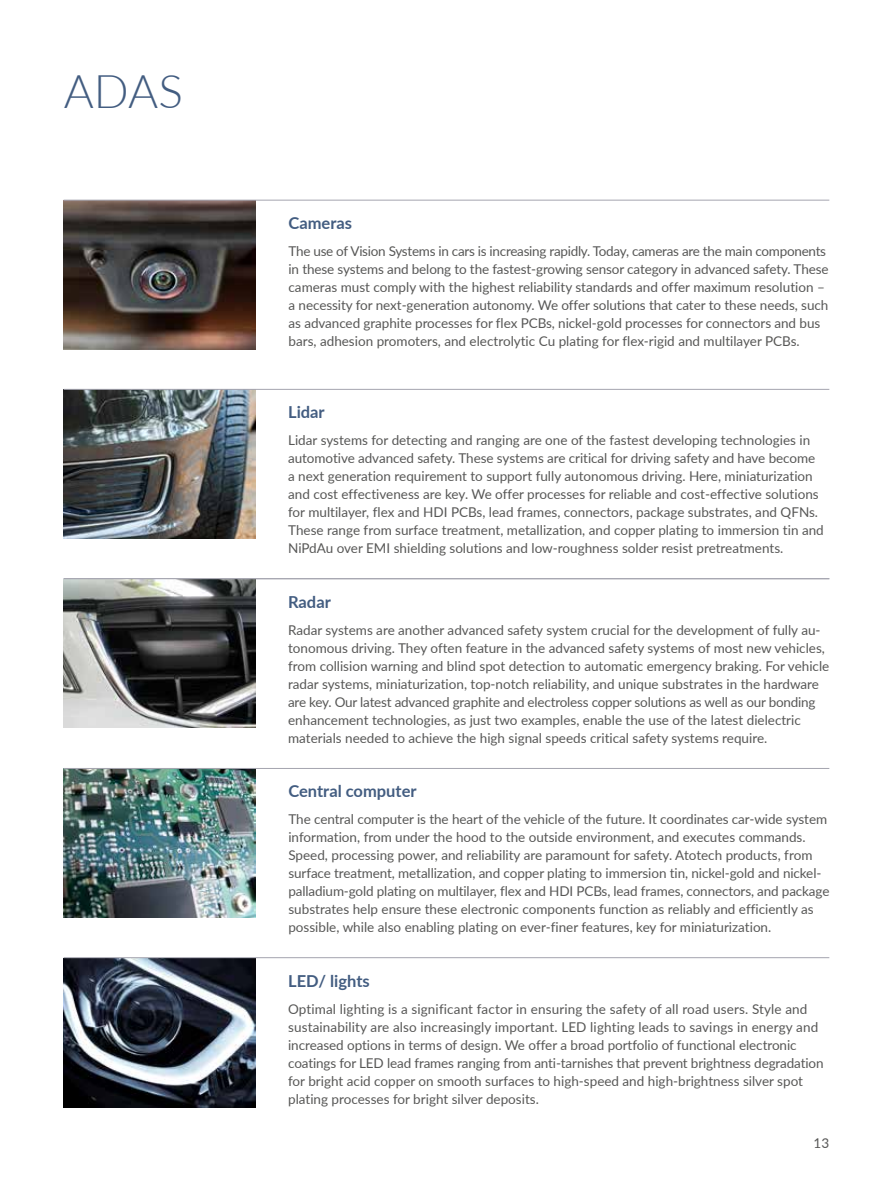
<style>
.page{position:relative;width:893px;height:1191px;background:#fff}
.page>*{position:absolute;margin:0;border:0;box-sizing:border-box;transform-origin:0 0}
.t1{font:300 46.5px "Lato";color:#435d81}
.t2{font:700 16.5px "Lato";color:#435d81}
.t3{font:13.5px/18px "Lato";color:#575756}
</style>
<div class="page">
<img style="left:64px;top:579px;width:191px;height:148px">
<hr style="left:64px;top:578px;width:765px;height:1px;background:#a4a4af">
<img style="left:64px;top:390px;width:191px;height:148px">
<hr style="left:64px;top:389px;width:765px;height:1px;background:#a4a4af">
<img style="left:64px;top:958px;width:191px;height:149px">
<hr style="left:64px;top:957px;width:765px;height:1px;background:#a4a4af">
<img style="left:64px;top:769px;width:191px;height:148px">
<hr style="left:64px;top:768px;width:765px;height:1px;background:#a4a4af">
<img style="left:64px;top:201px;width:191px;height:148px">
<hr style="left:64px;top:200px;width:765px;height:1px;background:#a4a4af">
<h1 class="t1" style="left:64px;top:58px;width:121px">ADAS</h1>
<p class="t2" style="left:289px;top:210px;width:65px">Cameras</p>
<p class="t3" style="left:289px;top:241px;width:541px">The use of Vision Systems in cars is increasing rapidly. Today, cameras are the main components in these systems and belong to the fastest-growing sensor category in advanced safety. These cameras must comply with the highest reliability standards and offer maximum resolution – a necessity for next-generation autonomy. We offer solutions that cater to these needs, such as advanced graphite processes for flex PCBs, nickel-gold processes for connectors and bus bars, adhesion promoters, and electrolytic Cu plating for flex-rigid and multilayer PCBs.</p>
<p class="t2" style="left:288px;top:399px;width:38px">Lidar</p>
<p class="t3" style="left:288px;top:430px;width:537px">Lidar systems for detecting and ranging are one of the fastest developing technologies in automotive advanced safety. These systems are critical for driving safety and have become a next generation requirement to support fully autonomous driving. Here, miniaturization and cost effectiveness are key. We offer processes for reliable and cost-effective solutions for multilayer, flex and HDI PCBs, lead frames, connectors, package substrates, and QFNs.<br>These range from surface treatment, metallization, and copper plating to immersion tin and NiPdAu over EMI shielding solutions and low-roughness solder resist pretreatments.</p>
<p class="t2" style="left:288px;top:589px;width:44px">Radar</p>
<p class="t3" style="left:288px;top:620px;width:543px">Radar systems are another advanced safety system crucial for the development of fully au&shy;tonomous driving. They often feature in the advanced safety systems of most new vehicles, from collision warning and blind spot detection to automatic emergency braking. For vehicle radar systems, miniaturization, top-notch reliability, and unique substrates in the hardware are key. Our latest advanced graphite and electroless copper solutions as well as our bonding enhancement technologies, as just two examples, enable the use of the latest dielectric materials needed to achieve the high signal speeds critical safety systems require.</p>
<p class="t2" style="left:288px;top:779px;width:130px">Central computer</p>
<p class="t3" style="left:288px;top:809px;width:543px">The central computer is the heart of the vehicle of the future. It coordinates car-wide system information, from under the hood to the outside environment, and executes commands.<br>Speed, processing power, and reliability are paramount for safety. Atotech products, from surface treatment, metallization, and copper plating to immersion tin, nickel-gold and nickel&shy;palladium-gold plating on multilayer, flex and HDI PCBs, lead frames, connectors, and package substrates help ensure these electronic components function as reliably and efficiently as possible, while also enabling plating on ever-finer features, key for miniaturization.</p>
<p class="t2" style="left:288px;top:968px;width:83px">LED/ lights</p>
<p class="t3" style="left:288px;top:999px;width:537px">Optimal lighting is a significant factor in ensuring the safety of all road users. Style and sustainability are also increasingly important. LED lighting leads to savings in energy and increased options in terms of design. We offer a broad portfolio of functional electronic coatings for LED lead frames ranging from anti-tarnishes that prevent brightness degradation for bright acid copper on smooth surfaces to high-speed and high-brightness silver spot plating processes for bright silver deposits.</p>
<p class="t3" style="left:813px;top:1134px;width:17px">13</p>
</div>
